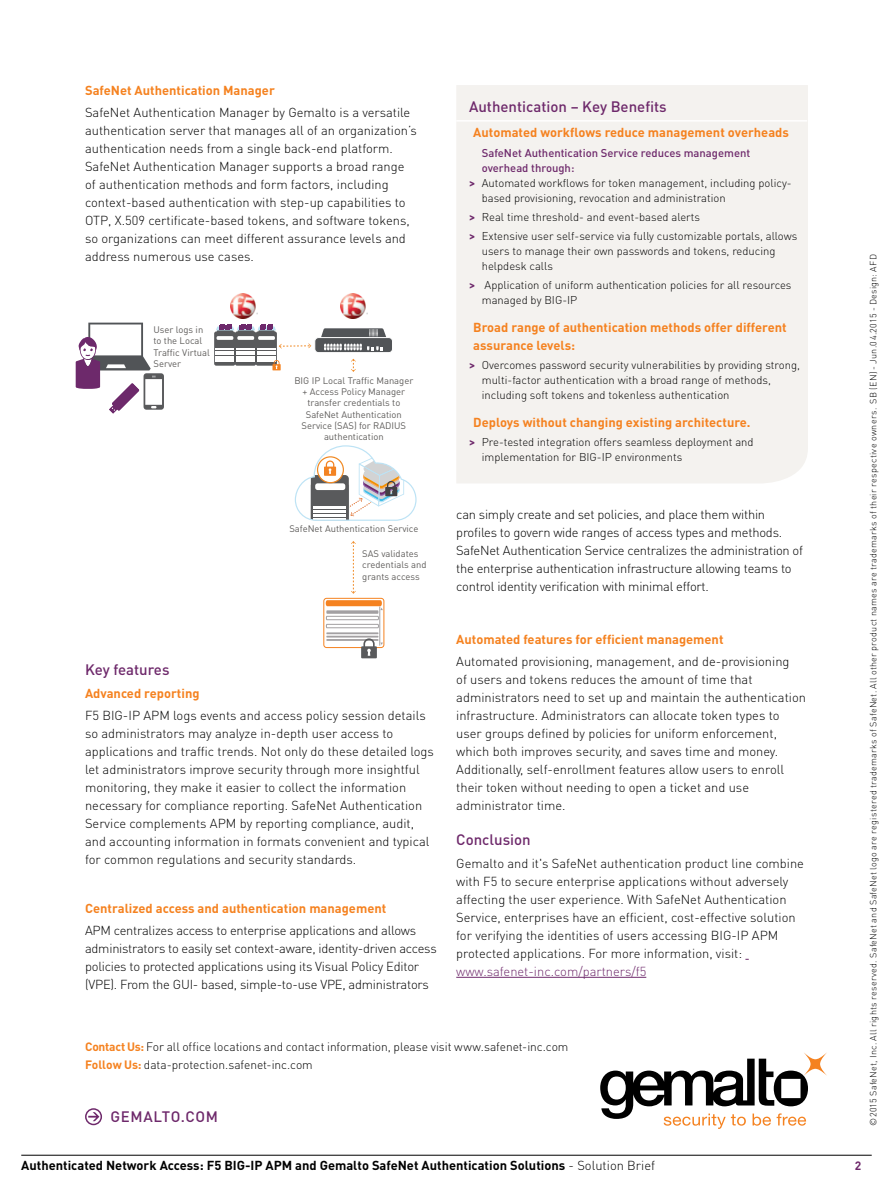
<style>
.page{position:relative;width:893px;height:1191px;background:#fff}
.page>*{position:absolute;margin:0;border:0;box-sizing:border-box;transform-origin:0 0}
.t1{font:500 15px "DIN Pro";color:#6e296b}
.t2{font:500 15px "DIN Pro";letter-spacing:.04em;color:#6e296b}
.t3{font:300 12.9px/18px "DIN Pro";color:#000}
.t4{font:300 12.9px/18px "DIN Pro";letter-spacing:-.02em;color:#000}
.t5{font:700 12.9px/17.2px "DIN Pro";color:#f58220}
.t6{font:700 12.9px "DIN Pro";color:#000}
.t7{font:300 12.9px "DIN Pro";color:#6e296b}
.t8{font:300 12px/18px "DIN Pro";letter-spacing:-.005em;color:#000}
.t9{font:700 12px "DIN Pro";color:#6e296b}
.t10{font:300 11.25px/15px "DIN Pro";color:#000}
.t11{font:500 11.25px "DIN Pro";color:#6e296b}
.t12{font:9.45px/11.2px "DIN Pro";color:#5f5d5b}
.t13{font:300 9px "DIN Pro";letter-spacing:.03em;color:#000}
.s1{font-weight:700;color:#6e296b}
.s2{font-weight:700;color:#f58220}
.s3{font-weight:300}
</style>
<div class="page">
<hr style="left:21px;top:1155px;width:851px;height:1px;background:#000">
<hr style="left:456px;top:977px;width:190px;height:1px;background:#6e296b">
<div style="left:456px;top:85px;width:352px;height:398px;background:#f4f2ef"></div>
<hr style="left:456px;top:120px;width:351px;height:2px;background:#fff">
<svg style="left:351px;top:359px;width:5px;height:13px"></svg>
<svg style="left:351px;top:541px;width:5px;height:53px"></svg>
<svg style="left:76px;top:322px;width:88px;height:91px"></svg>
<div style="left:256px;top:331px;width:21px;height:35px;background:#595a5c;border-radius:2px"></div>
<svg style="left:258px;top:336px;width:17px;height:4px"></svg>
<div style="left:235px;top:331px;width:21px;height:35px;background:#595a5c;border-radius:2px"></div>
<svg style="left:237px;top:336px;width:17px;height:4px"></svg>
<div style="left:214px;top:331px;width:21px;height:35px;background:#595a5c;border-radius:2px"></div>
<svg style="left:217px;top:336px;width:16px;height:4px"></svg>
<svg style="left:216px;top:343px;width:95px;height:27px"></svg>
<svg style="left:216px;top:324px;width:60px;height:8px"></svg>
<div style="left:315px;top:337px;width:77px;height:15px;background:#515457;border-radius:4px"></div>
<div style="left:314px;top:337px;width:79px;height:16px;border:1px solid #fff;border-radius:4px"></div>
<svg style="left:321px;top:328px;width:65px;height:22px"></svg>
<svg style="left:294px;top:445px;width:123px;height:76px"></svg>
<svg style="left:324px;top:598px;width:60px;height:49px"></svg>
<div style="left:323px;top:598px;width:61px;height:50px;border:1px solid #f58220;border-radius:3px"></div>
<hr style="left:326px;top:632px;width:52px;height:2px;background:#a3a0a2">
<hr style="left:326px;top:635px;width:52px;height:2px;background:#a3a0a2">
<hr style="left:326px;top:639px;width:52px;height:2px;background:#a3a0a2">
<svg style="left:326px;top:600px;width:57px;height:28px"></svg>
<hr style="left:379px;top:606px;width:1px;height:39px;background:#a3a0a2">
<svg style="left:361px;top:638px;width:22px;height:20px"></svg>
<img style="left:340px;top:293px;width:27px;height:25px">
<img style="left:231px;top:293px;width:27px;height:25px">
<svg style="left:600px;top:1052px;width:227px;height:77px"></svg>
<svg style="left:85px;top:1108px;width:17px;height:17px"></svg>
<p class="t5" style="left:85px;top:81px;width:191px">SafeNet Authentication Manager</p>
<p class="t3" style="left:85px;top:103px;width:333px">SafeNet Authentication Manager by Gemalto is a versatile authentication server that manages all of an organization’s authentication needs from a single back-end platform.<br>SafeNet Authentication Manager supports a broad range of authentication methods and form factors, including context-based authentication with step-up capabilities to OTP, X.509 certificate-based tokens, and software tokens, so organizations can meet different assurance levels and address numerous use cases.</p>
<p class="t12" style="left:153px;top:324px;width:58px">User logs in to the Local<br>Traffic Virtual<br>Server</p>
<p class="t12" style="left:294px;top:374px;width:120px;text-align:center">BIG IP Local Traffic Manager + Access Policy Manager transfer credentials to<br>SafeNet Authentication<br>Service (SAS) for RADIUS authentication</p>
<p class="t12" style="left:289px;top:522px;width:131px">SafeNet Authentication Service</p>
<p class="t12" style="left:362px;top:547px;width:66px">SAS validates credentials and grants access</p>
<p class="t1" style="left:85px;top:660px;width:86px">Key features</p>
<p class="t5" style="left:85px;top:684px;width:116px">Advanced reporting</p>
<p class="t3" style="left:85px;top:706px;width:350px">F5 BIG-IP APM logs events and access policy session details so administrators may analyze in-depth user access to applications and traffic trends. Not only do these detailed logs let administrators improve security through more insightful monitoring, they make it easier to collect the information necessary for compliance reporting. SafeNet Authentication Service complements APM by reporting compliance, audit, and accounting information in formats convenient and typical for common regulations and security standards.</p>
<p class="t5" style="left:85px;top:899px;width:303px">Centralized access and authentication management</p>
<p class="t4" style="left:85px;top:920px;width:353px">APM centralizes access to enterprise applications and allows administrators to easily set context-aware, identity-driven access policies to protected applications using its Visual Policy Editor (VPE). From the GUI- based, simple-to-use VPE, administrators</p>
<p class="t1" style="left:469px;top:96px;width:199px">Authentication – Key Benefits</p>
<p class="t5" style="left:473px;top:123px;width:317px">Automated workflows reduce management overheads</p>
<p class="t11" style="left:482px;top:145px;width:270px">SafeNet Authentication Service reduces management</p>
<p class="t11" style="left:482px;top:160px;width:94px">overhead through:</p>
<p class="t10" style="left:469px;top:175px;width:324px"><span class="s1">&gt;</span> Automated workflows for token management, including policy-</p>
<p class="t10" style="left:482px;top:190px;width:245px">based provisioning, revocation and administration</p>
<p class="t10" style="left:469px;top:207px;width:330px;line-height:19.2px"><span class="s1">&gt;</span> Real time threshold- and event-based alerts<br><span class="s1">&gt;</span> Extensive user self-service via fully customizable portals, allows</p>
<p class="t10" style="left:482px;top:243px;width:295px">users to manage their own passwords and tokens, reducing helpdesk calls</p>
<p class="t10" style="left:482px;top:277px;width:311px;text-indent:-13px"><span class="s1">&gt;</span> Application of uniform authentication policies for all resources managed by BIG-IP</p>
<p class="t5" style="left:473px;top:318px;width:315px">Broad range of authentication methods offer different assurance levels:</p>
<p class="t10" style="left:482px;top:357px;width:320px;text-indent:-13px"><span class="s1">&gt;</span> Overcomes password security vulnerabilities by providing strong, multi-factor authentication with a broad range of methods, including soft tokens and tokenless authentication</p>
<p class="t5" style="left:473px;top:413px;width:279px">Deploys without changing existing architecture.</p>
<p class="t10" style="left:482px;top:434px;width:273px;text-indent:-13px"><span class="s1">&gt;</span> Pre-tested integration offers seamless deployment and implementation for BIG-IP environments</p>
<p class="t4" style="left:456px;top:504px;width:348px">can simply create and set policies, and place them within profiles to govern wide ranges of access types and methods.<br>SafeNet Authentication Service centralizes the administration of the enterprise authentication infrastructure allowing teams to control identity verification with minimal effort.</p>
<p class="t5" style="left:456px;top:630px;width:269px">Automated features for efficient management</p>
<p class="t3" style="left:456px;top:652px;width:351px">Automated provisioning, management, and de-provisioning<br>of users and tokens reduces the amount of time that administrators need to set up and maintain the authentication infrastructure. Administrators can allocate token types to user groups defined by policies for uniform enforcement, which both improves security, and saves time and money.<br>Additionally, self-enrollment features allow users to enroll their token without needing to open a ticket and use administrator time.</p>
<p class="t1" style="left:456px;top:829px;width:76px">Conclusion</p>
<p class="t3" style="left:456px;top:853px;width:349px">Gemalto and it's SafeNet authentication product line combine with F5 to secure enterprise applications without adversely affecting the user experience. With SafeNet Authentication Service, enterprises have an efficient, cost-effective solution for verifying the identities of users accessing BIG-IP APM protected applications. For more information, visit:</p>
<p class="t7" style="left:456px;top:962px;width:192px">www.safenet-inc.com/partners/f5</p>
<p class="t8" style="left:85px;top:1036px;width:485px"><span class="s2">Contact Us:</span> For all office locations and contact information, please visit www.safenet-inc.com<br><span class="s2">Follow Us:</span> data-protection.safenet-inc.com</p>
<p class="t2" style="left:111px;top:1106px;width:109px">GEMALTO.COM</p>
<p class="t13" style="left:867px;top:1125px;width:873px;rotate:-90deg">©2015 SafeNet, Inc. All rights reserved. SafeNet and SafeNet logo are registered trademarks of SafeNet. All other product names are trademarks of their respective owners. SB (EN) - Jun.04.2015 - Design: AFD</p>
<p class="t6" style="left:21px;top:1156px;width:635px">Authenticated Network Access: F5 BIG-IP APM and Gemalto SafeNet Authentication Solutions <span class="s3">- Solution Brief</span></p>
<p class="t9" style="left:855px;top:1157px;width:8px">2</p>
</div>
